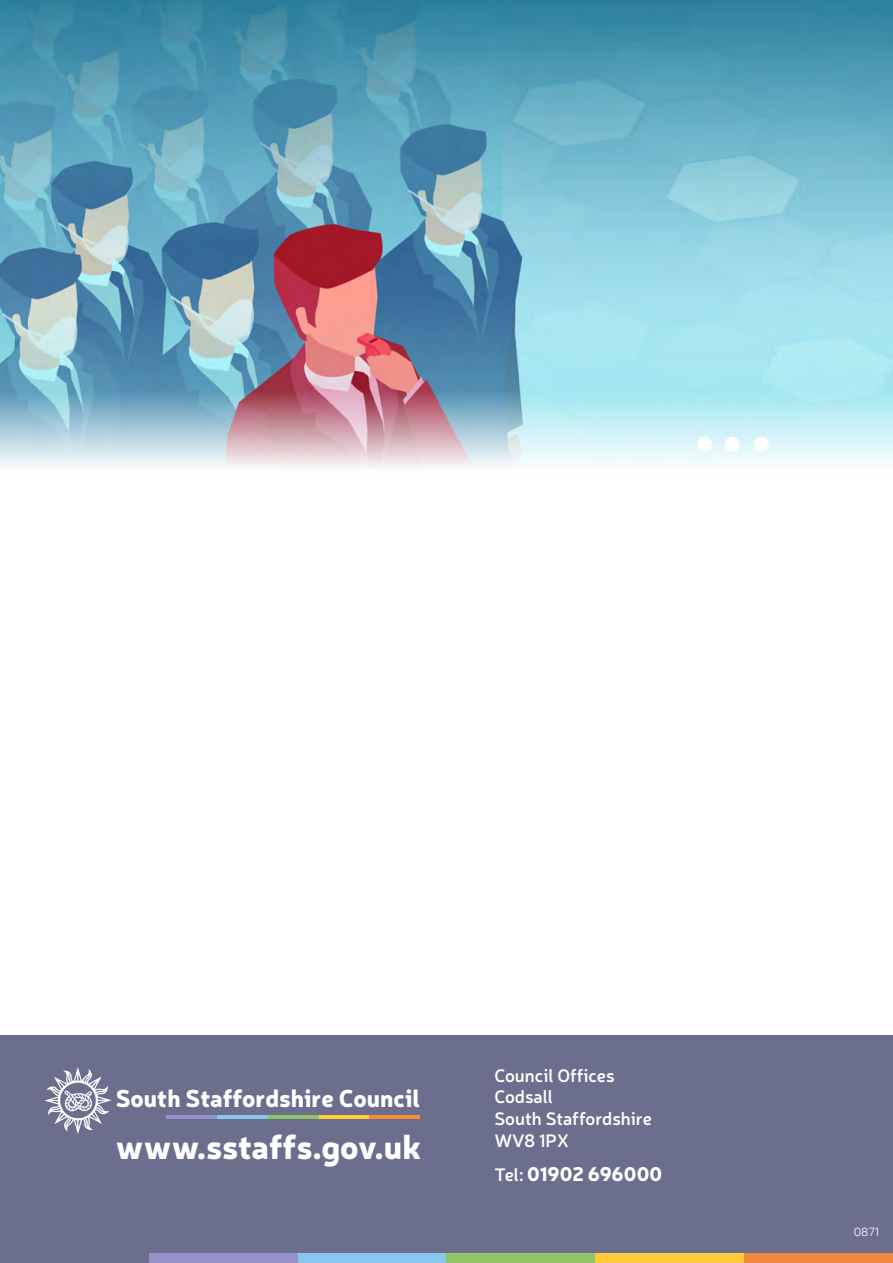
<style>
.page{position:relative;width:893px;height:1263px;background:#fff}
.page>*{position:absolute;margin:0;border:0;box-sizing:border-box;transform-origin:0 0}
.t1{font:900 33.3px "Neris";color:#fff}
.t2{font:900 24px "Neris";color:#fff}
.t3{font:900 19.5px "Neris";color:#fff}
.t4{font:600 18px/21.6px "Neris";color:#fff}
.t5{font:300 12px "Neris";color:#fff}
.s1{font-weight:600;font-size:18px}
</style>
<div class="page">
<img style="left:0;top:0;width:893px;height:468px">
<div style="left:0;top:1035px;width:893px;height:228px;background:#6c6e8e"></div>
<hr style="left:166px;top:1116px;width:51px;height:3px;background:#9292ce">
<hr style="left:217px;top:1116px;width:51px;height:3px;background:#88c6ec">
<hr style="left:268px;top:1116px;width:51px;height:3px;background:#90c46b">
<hr style="left:319px;top:1116px;width:50px;height:3px;background:#ffce2f">
<hr style="left:369px;top:1116px;width:51px;height:3px;background:#f78a3c">
<svg style="left:45px;top:1067px;width:66px;height:67px"></svg>
<div style="left:149px;top:1253px;width:149px;height:10px;background:#9492c7"></div>
<div style="left:298px;top:1253px;width:148px;height:10px;background:#88c6ec"></div>
<div style="left:446px;top:1253px;width:149px;height:10px;background:#90c46b"></div>
<div style="left:595px;top:1253px;width:149px;height:10px;background:#feca3a"></div>
<div style="left:744px;top:1253px;width:149px;height:10px;background:#f1883f"></div>
<h2 class="t2" style="left:116px;top:1080px;width:306px">South Staffordshire Council</h2>
<h1 class="t1" style="left:116px;top:1122px;width:307px">www.sstaffs.gov.uk</h1>
<p class="t4" style="left:494px;top:1064px;width:159px">Council Offices<br>Codsall<br>South Staffordshire<br>WV8 1PX</p>
<p class="t3" style="left:494px;top:1159px;width:169px"><span class="s1">Tel:</span> 01902 696000</p>
<p class="t5" style="left:854px;top:1224px;width:27px">0871</p>
</div>
